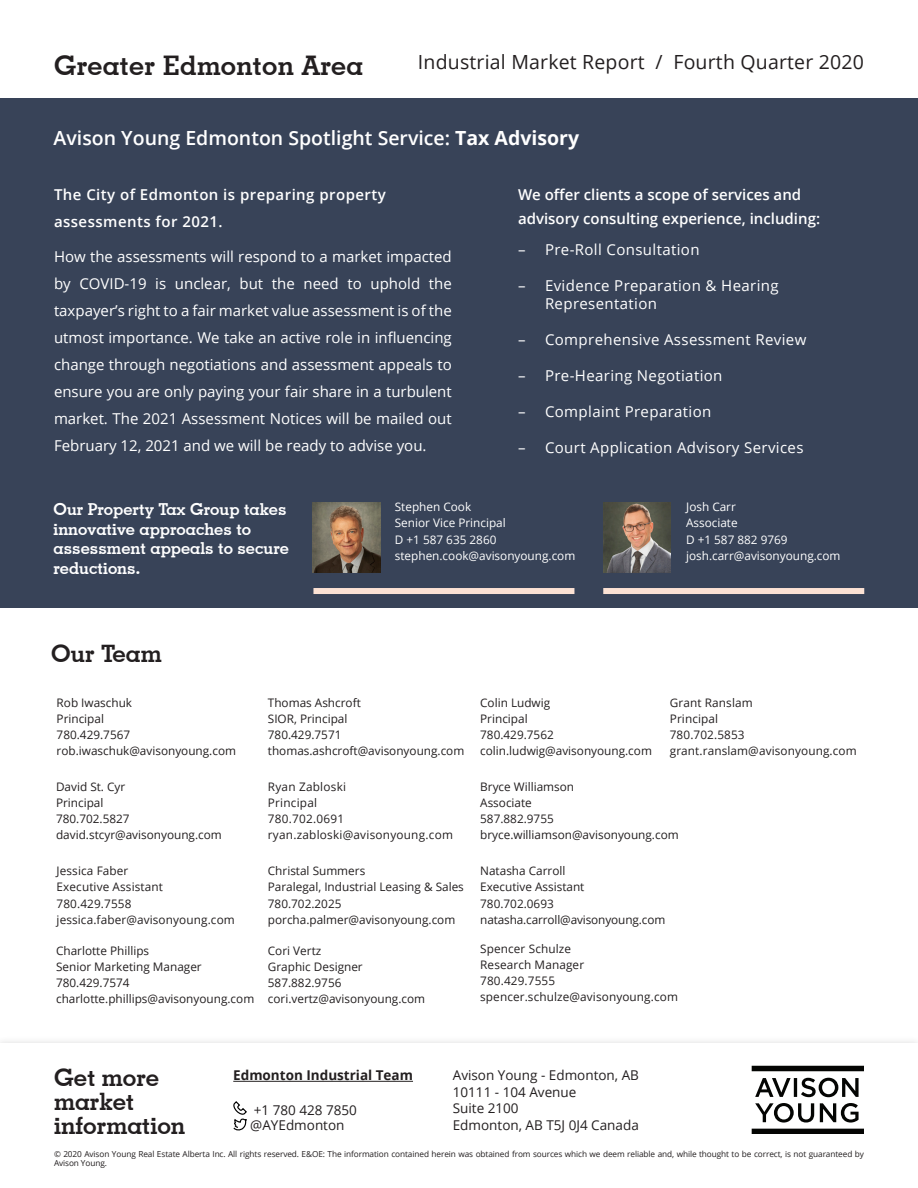
<style>
.page{position:relative;width:918px;height:1188px;background:#fff}
.page>*{position:absolute;margin:0;border:0;box-sizing:border-box;transform-origin:0 0}
.Subtitle_10pt_Left{font:700 27px "Geometric Slab 703 BT";letter-spacing:.01em;color:#231f20}
.More_info_block{font:700 24px "Geometric Slab 703 BT";color:#231f20}
.subheader_light__poi{font:600 19.5px "Open Sans";color:#fff}
.Title_36pt{font:19.5px "Open Sans";letter-spacing:.01em;color:#231f20}
.t1{font:700 16.5px/19.8px "Geometric Slab 703 BT";color:#fff}
.t2{font:15px/27px "Open Sans";letter-spacing:.025em;color:#fff}
.t3{font:600 15px/23.4px "Open Sans";color:#fff}
.t4{font:600 15px/27px "Open Sans";letter-spacing:.03em;color:#fff}
.Abbrivated_contact_i{font:13.5px "Open Sans";color:#231f20}
.Abbrivated_contact_i-2{font:700 13.5px "Open Sans";color:#231f20}
._9pt_Left{font:11.7px/16.2px "Open Sans";color:#231f20}
._9pt_Left-2{font:11.7px/16.2px "Open Sans";color:#fff}
._9pt_Left-3{font:11.7px "Open Sans";letter-spacing:.02em;color:#231f20}
.t5{font:8.25px/9.9px "Open Sans";letter-spacing:-.01em;color:#231f20}
.s1{font-weight:700}
</style>
<div class="page">
<div style="left:0;top:1035px;width:918px;height:153px;background:#f9f9f9"></div>
<div style="left:0;top:1043px;width:918px;height:145px;background:#fff"></div>
<svg style="left:751px;top:1066px;width:113px;height:68px"></svg>
<hr style="left:233px;top:1081px;width:180px;height:1px;background:#231f20">
<svg style="left:233px;top:1101px;width:14px;height:30px"></svg>
<div style="left:0;top:98px;width:918px;height:510px;background:#384358"></div>
<div style="left:603px;top:588px;width:261px;height:6px;background:#fce2d4"></div>
<img style="left:603px;top:502px;width:68px;height:70px">
<div style="left:313px;top:588px;width:261px;height:6px;background:#fce2d4"></div>
<img style="left:313px;top:502px;width:67px;height:70px">
<p class="Subtitle_10pt_Left" style="left:54px;top:49px;width:311px">Greater Edmonton Area</p>
<p class="Title_36pt" style="left:418px;top:48px;width:448px">Industrial Market Report / Fourth Quarter 2020</p>
<p class="subheader_light__poi" style="left:54px;top:125px;width:527px">Avison Young Edmonton Spotlight Service: <span class="s1">Tax Advisory</span></p>
<p class="t4" style="left:54px;top:181px;width:333px">The City of Edmonton is preparing property assessments for 2021.</p>
<p class="t2" style="left:54px;top:243px;width:399px;text-align:justify">How the assessments will respond to a market impacted by COVID-19 is unclear, but the need to uphold the taxpayer’s right to a fair market value assessment is of the utmost importance. We take an active role in influencing change through negotiations and assessment appeals to ensure you are only paying your fair share in a turbulent market. The 2021 Assessment Notices will be mailed out February 12, 2021 and we will be ready to advise you.</p>
<p class="t3" style="left:518px;top:183px;width:304px">We offer clients a scope of services and advisory consulting experience, including:</p>
<p class="t2" style="left:518px;top:236px;width:183px">– Pre-Roll Consultation</p>
<p class="t2" style="left:545px;top:277px;width:235px;line-height:18px;text-indent:-27px">– Evidence Preparation &amp; Hearing<br>Representation</p>
<p class="t2" style="left:518px;top:326px;width:290px">– Comprehensive Assessment Review</p>
<p class="t2" style="left:518px;top:362px;width:206px">– Pre-Hearing Negotiation</p>
<p class="t2" style="left:518px;top:398px;width:195px">– Complaint Preparation</p>
<p class="t2" style="left:518px;top:434px;width:287px">– Court Application Advisory Services</p>
<p class="t1" style="left:54px;top:499px;width:237px">Our Property Tax Group takes innovative approaches to assessment appeals to secure reductions.</p>
<p class="_9pt_Left-2" style="left:395px;top:499px;width:78px">Stephen Cook</p>
<p class="_9pt_Left-2" style="left:395px;top:515px;width:112px">Senior Vice Principal</p>
<p class="_9pt_Left-2" style="left:395px;top:531px;width:103px">D +1 587 635 2860</p>
<p class="_9pt_Left-2" style="left:395px;top:547px;width:182px">stephen.cook@avisonyoung.com</p>
<p class="_9pt_Left-2" style="left:686px;top:499px;width:53px">Josh Carr<br>Associate</p>
<p class="_9pt_Left-2" style="left:686px;top:531px;width:103px">D +1 587 882 9769</p>
<p class="_9pt_Left-2" style="left:686px;top:547px;width:156px">josh.carr@avisonyoung.com</p>
<p class="More_info_block" style="left:51px;top:639px;width:112px">Our Team</p>
<p class="_9pt_Left" style="left:57px;top:694px;width:77px">Rob Iwaschuk</p>
<p class="_9pt_Left" style="left:57px;top:710px;width:75px">Principal<br>780.429.7567</p>
<p class="_9pt_Left" style="left:57px;top:742px;width:181px">rob.iwaschuk@avisonyoung.com</p>
<p class="_9pt_Left" style="left:268px;top:694px;width:94px">Thomas Ashcroft</p>
<p class="_9pt_Left" style="left:268px;top:710px;width:81px">SIOR, Principal<br>780.429.7571</p>
<p class="_9pt_Left" style="left:268px;top:742px;width:198px">thomas.ashcroft@avisonyoung.com</p>
<p class="_9pt_Left" style="left:480px;top:694px;width:71px">Colin Ludwig</p>
<p class="_9pt_Left" style="left:480px;top:710px;width:49px">Principal</p>
<p class="_9pt_Left" style="left:480px;top:726px;width:75px">780.429.7562</p>
<p class="_9pt_Left" style="left:480px;top:742px;width:173px">colin.ludwig@avisonyoung.com</p>
<p class="_9pt_Left" style="left:670px;top:694px;width:84px">Grant Ranslam</p>
<p class="_9pt_Left" style="left:670px;top:710px;width:76px">Principal<br>780.702.5853</p>
<p class="_9pt_Left" style="left:670px;top:742px;width:188px">grant.ranslam@avisonyoung.com</p>
<p class="_9pt_Left" style="left:56px;top:778px;width:71px">David St. Cyr</p>
<p class="_9pt_Left" style="left:56px;top:794px;width:75px">Principal<br>780.702.5827</p>
<p class="_9pt_Left" style="left:56px;top:826px;width:167px">david.stcyr@avisonyoung.com</p>
<p class="_9pt_Left" style="left:57px;top:863px;width:73px">Jessica Faber</p>
<p class="_9pt_Left" style="left:57px;top:879px;width:108px">Executive Assistant<br>780.429.7558</p>
<p class="_9pt_Left" style="left:57px;top:911px;width:180px">jessica.faber@avisonyoung.com</p>
<p class="_9pt_Left" style="left:56px;top:942px;width:95px">Charlotte Phillips</p>
<p class="_9pt_Left" style="left:56px;top:958px;width:147px">Senior Marketing Manager</p>
<p class="_9pt_Left" style="left:56px;top:974px;width:75px">780.429.7574</p>
<p class="_9pt_Left" style="left:56px;top:991px;width:200px">charlotte.phillips@avisonyoung.com</p>
<p class="_9pt_Left-3" style="left:268px;top:778px;width:80px">Ryan Zabloski</p>
<p class="_9pt_Left-3" style="left:268px;top:794px;width:51px">Principal</p>
<p class="_9pt_Left-3" style="left:268px;top:811px;width:78px">780.702.0691</p>
<p class="_9pt_Left-3" style="left:268px;top:827px;width:187px">ryan.zabloski@avisonyoung.com</p>
<p class="_9pt_Left" style="left:268px;top:863px;width:99px">Christal Summers</p>
<p class="_9pt_Left" style="left:268px;top:879px;width:198px">Paralegal, Industrial Leasing &amp; Sales</p>
<p class="_9pt_Left" style="left:268px;top:895px;width:75px">780.702.2025</p>
<p class="_9pt_Left" style="left:268px;top:911px;width:189px">porcha.palmer@avisonyoung.com</p>
<p class="_9pt_Left" style="left:268px;top:942px;width:55px">Cori Vertz</p>
<p class="_9pt_Left" style="left:268px;top:958px;width:96px">Graphic Designer</p>
<p class="_9pt_Left" style="left:268px;top:974px;width:75px">587.882.9756</p>
<p class="_9pt_Left" style="left:268px;top:991px;width:159px">cori.vertz@avisonyoung.com</p>
<p class="_9pt_Left" style="left:480px;top:778px;width:95px">Bryce Williamson</p>
<p class="_9pt_Left" style="left:480px;top:794px;width:53px">Associate</p>
<p class="_9pt_Left" style="left:480px;top:810px;width:75px">587.882.9755</p>
<p class="_9pt_Left" style="left:480px;top:826px;width:200px">bryce.williamson@avisonyoung.com</p>
<p class="_9pt_Left" style="left:480px;top:863px;width:87px">Natasha Carroll</p>
<p class="_9pt_Left" style="left:480px;top:879px;width:106px">Executive Assistant</p>
<p class="_9pt_Left" style="left:480px;top:895px;width:75px">780.702.0693</p>
<p class="_9pt_Left" style="left:480px;top:911px;width:187px">natasha.carroll@avisonyoung.com</p>
<p class="_9pt_Left" style="left:480px;top:940px;width:92px">Spencer Schulze</p>
<p class="_9pt_Left" style="left:480px;top:956px;width:105px">Research Manager<br>780.429.7555</p>
<p class="_9pt_Left" style="left:480px;top:989px;width:199px">spencer.schulze@avisonyoung.com</p>
<p class="More_info_block" style="left:54px;top:1063px;width:107px">Get more</p>
<p class="More_info_block" style="left:54px;top:1087px;width:82px">market</p>
<p class="More_info_block" style="left:54px;top:1111px;width:133px">information</p>
<p class="Abbrivated_contact_i-2" style="left:233px;top:1066px;width:181px">Edmonton Industrial Team</p>
<p class="Abbrivated_contact_i" style="left:254px;top:1101px;width:105px">+1 780 428 7850</p>
<p class="Abbrivated_contact_i" style="left:250px;top:1116px;width:96px">@AYEdmonton</p>
<p class="t5" style="left:54px;top:1148px;width:812px">© 2020 Avison Young Real Estate Alberta Inc. All rights reserved. E&amp;OE: The information contained herein was obtained from sources which we deem reliable and, while thought to be correct, is not guaranteed by<br>Avison Young.</p>
<p class="Abbrivated_contact_i" style="left:453px;top:1066px;width:188px">Avison Young - Edmonton, AB</p>
<p class="Abbrivated_contact_i" style="left:453px;top:1083px;width:125px">10111 - 104 Avenue</p>
<p class="Abbrivated_contact_i" style="left:453px;top:1099px;width:67px">Suite 2100</p>
<p class="Abbrivated_contact_i" style="left:453px;top:1116px;width:188px">Edmonton, AB T5J 0J4 Canada</p>
</div>
